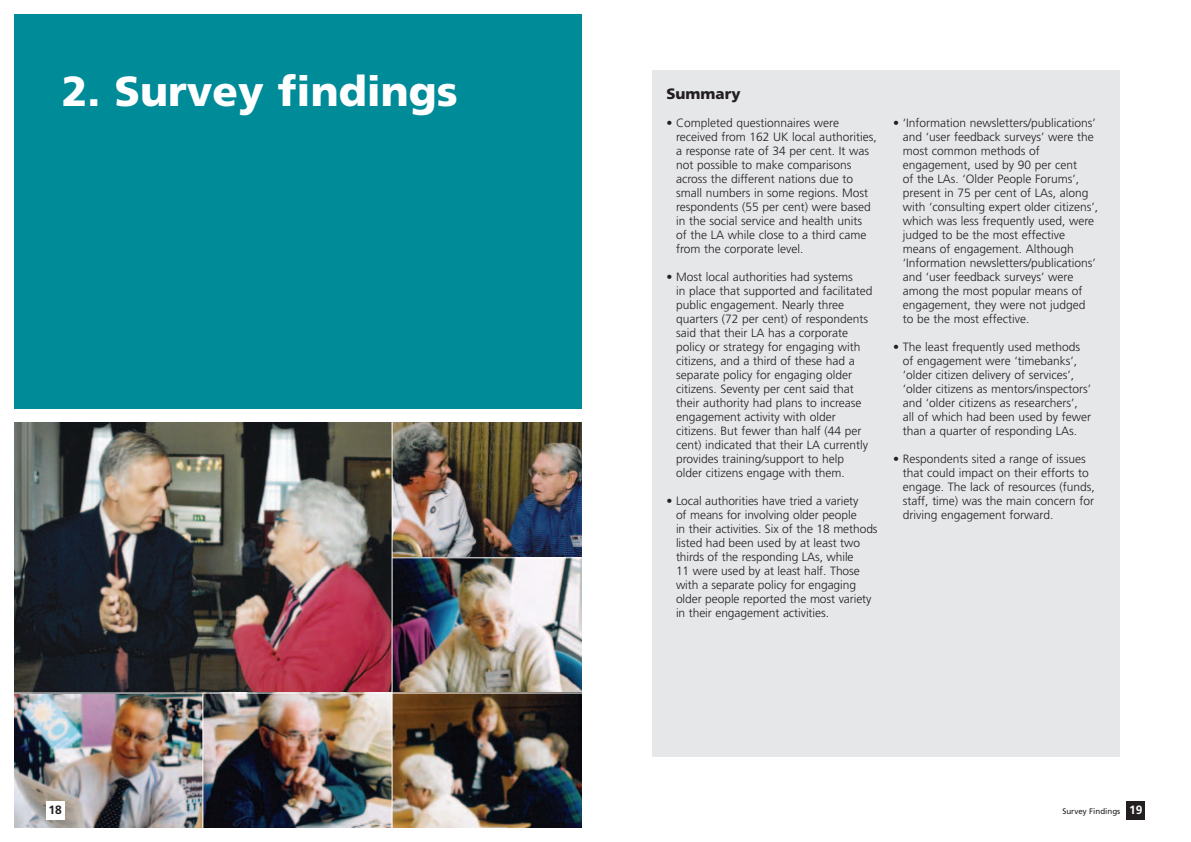
<style>
.page{position:relative;width:1191px;height:842px;background:#fff}
.page>*{position:absolute;margin:0;border:0;box-sizing:border-box;transform-origin:0 0}
.t1{font:900 42px "Frutiger";color:#fff}
.t2{font:900 15px "Frutiger";color:#231f20}
.t3{font:300 12px/14px "Frutiger";color:#231f20}
.t4{font:700 12px "Frutiger";color:#231f20}
.t5{font:8px "Frutiger";color:#231f20}
.s1{font-weight:700;font-size:12px;color:#fff}
</style>
<div class="page">
<div style="left:652px;top:71px;width:468px;height:686px;background:#e6e7e9"></div>
<img style="left:14px;top:693px;width:188px;height:135px">
<div style="left:1126px;top:801px;width:19px;height:18px;background:#231f20"></div>
<div style="left:46px;top:801px;width:19px;height:18px;background:#fff"></div>
<div style="left:14px;top:14px;width:567px;height:395px;background:#008b98"></div>
<img style="left:14px;top:423px;width:377px;height:269px">
<img style="left:392px;top:423px;width:189px;height:134px">
<img style="left:392px;top:558px;width:189px;height:134px">
<img style="left:203px;top:693px;width:188px;height:135px">
<img style="left:392px;top:693px;width:189px;height:135px">
<h1 class="t1" style="left:62px;top:74px;width:398px">2. Survey findings</h1>
<p class="t2" style="left:666px;top:87px;width:76px">Summary</p>
<p class="t3" style="left:676px;top:116px;width:202px;text-indent:-10px">• Completed questionnaires were received from 162 UK local authorities, a response rate of 34 per cent. It was not possible to make comparisons across the different nations due to small numbers in some regions. Most respondents (55 per cent) were based in the social service and health units<br>of the LA while close to a third came from the corporate level.</p>
<p class="t3" style="left:676px;top:270px;width:198px;text-indent:-10px">• Most local authorities had systems<br>in place that supported and facilitated public engagement. Nearly three quarters (72 per cent) of respondents said that their LA has a corporate policy or strategy for engaging with citizens, and a third of these had a separate policy for engaging older citizens. Seventy per cent said that their authority had plans to increase engagement activity with older citizens. But fewer than half (44 per cent) indicated that their LA currently provides training/support to help older citizens engage with them.</p>
<p class="t3" style="left:676px;top:494px;width:203px;text-indent:-10px">• Local authorities have tried a variety<br>of means for involving older people<br>in their activities. Six of the 18 methods listed had been used by at least two thirds of the responding LAs, while<br>11 were used by at least half. Those with a separate policy for engaging older people reported the most variety in their engagement activities.</p>
<p class="t3" style="left:903px;top:116px;width:197px;text-indent:-10px">• ‘Information newsletters/publications’ and ‘user feedback surveys’ were the most common methods of engagement, used by 90 per cent<br>of the LAs. ‘Older People Forums’, present in 75 per cent of LAs, along with ‘consulting expert older citizens’, which was less frequently used, were judged to be the most effective means of engagement. Although ‘Information newsletters/publications’ and ‘user feedback surveys’ were among the most popular means of engagement, they were not judged to be the most effective.</p>
<p class="t3" style="left:903px;top:340px;width:190px;text-indent:-10px">• The least frequently used methods of engagement were ‘timebanks’, ‘older citizen delivery of services’, ‘older citizens as mentors/inspectors’ and ‘older citizens as researchers’, all of which had been used by fewer than a quarter of responding LAs.</p>
<p class="t3" style="left:903px;top:452px;width:193px;text-indent:-10px">• Respondents sited a range of issues that could impact on their efforts to engage. The lack of resources (funds, staff, time) was the main concern for driving engagement forward.</p>
<p class="t4" style="left:49px;top:805px;width:15px">18</p>
<p class="t5" style="left:1062px;top:808px;width:82px">Survey Findings <span class="s1">19</span></p>
</div>
